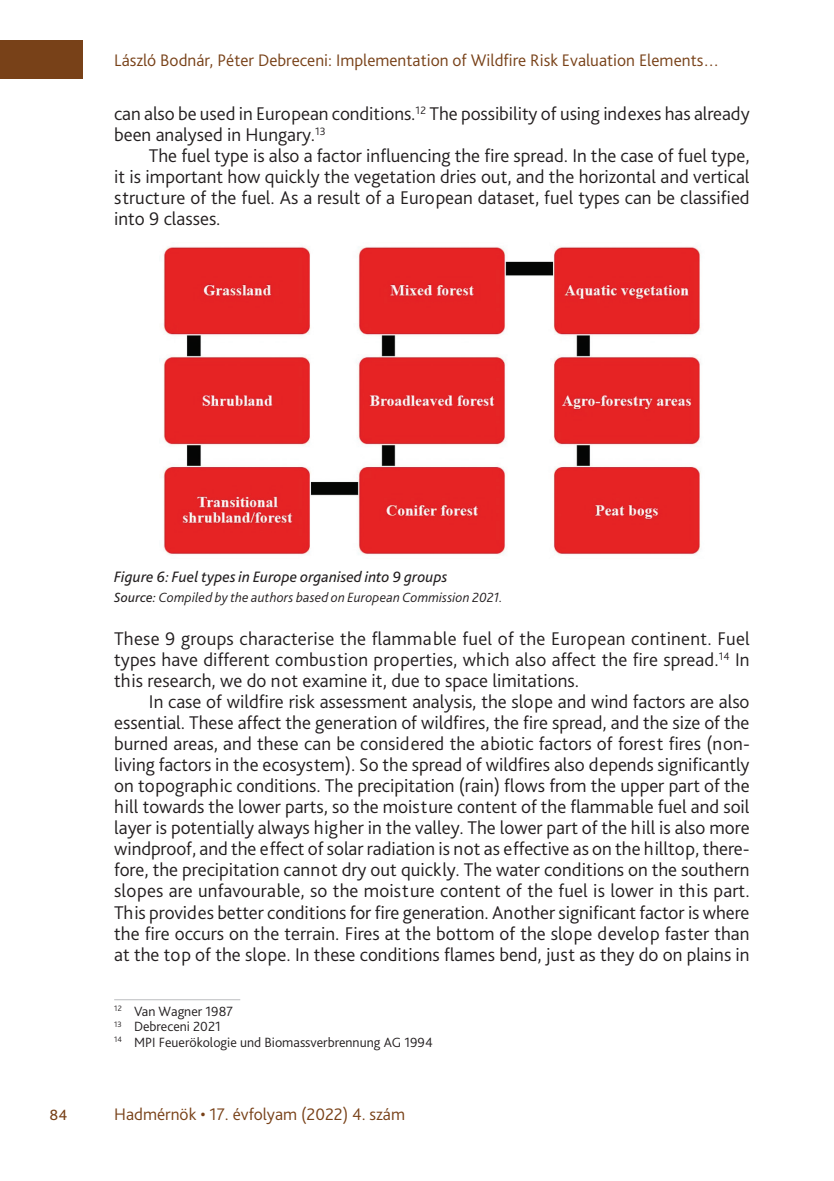
<style>
.page{position:relative;width:834px;height:1181px;background:#fff}
.page>*{position:absolute;margin:0;border:0;box-sizing:border-box;transform-origin:0 0}
._3_szövegtörzs{font:300 19.25px/21px "Bliss Pro";color:#231f20;text-align:justify}
._3_1_első_bekezdés{font:300 19.25px/21px "Bliss Pro";color:#231f20;text-align:justify}
.t1{font:300 19.25px "Bliss Pro";color:#784118}
.t2{font:300 17.5px "Bliss Pro";color:#784118}
._8_Ábra__képalárás{font:italic 15.75px "Bliss Pro";letter-spacing:.01em;color:#231f20}
._6_Lábjegyzet{font:300 14px "Bliss Pro";color:#231f20}
._8_ábra_forrás{font:italic 300 14px "Bliss Pro";letter-spacing:.015em;color:#231f20}
.s1{font-weight:400}
</style>
<div class="page">
<div style="left:0;top:41px;width:83px;height:38px;background:#784118"></div>
<img style="left:163px;top:246px;width:538px;height:309px">
<hr style="left:114px;top:999px;width:126px;height:1px;background:#bcbdc0">
<p class="t2" style="left:114px;top:49px;width:606px">László Bodnár, Péter Debreceni: Implementation of Wildfire Risk Evaluation Elements…</p>
<p class="_3_szövegtörzs" style="left:114px;top:103px;width:637px">can also be used in European conditions.<sup>12</sup> The possibility of using indexes has already been analysed in Hungary.<sup>13</sup></p>
<p class="_3_szövegtörzs" style="left:114px;top:145px;width:637px;text-indent:35px">The fuel type is also a factor influencing the fire spread. In the case of fuel type, it is important how quickly the vegetation dries out, and the horizontal and vertical structure of the fuel. As a result of a European dataset, fuel types can be classified into 9 classes.</p>
<p class="_8_Ábra__képalárás" style="left:114px;top:567px;width:335px">Figure 6: Fuel types in Europe organised into 9 groups</p>
<p class="_8_ábra_forrás" style="left:114px;top:589px;width:390px"><span class="s1">Source:</span> Compiled by the authors based on European Commission 2021.</p>
<p class="_3_1_első_bekezdés" style="left:114px;top:628px;width:637px">These 9 groups characterise the flammable fuel of the European continent. Fuel types have different combustion properties, which also affect the fire spread.<sup>14</sup> In this research, we do not examine it, due to space limitations.</p>
<p class="_3_szövegtörzs" style="left:114px;top:691px;width:637px;text-indent:35px">In case of wildfire risk assessment analysis, the slope and wind factors are also essential. These affect the generation of wildfires, the fire spread, and the size of the burned areas, and these can be considered the abiotic factors of forest fires (non&shy;living factors in the ecosystem). So the spread of wildfires also depends significantly on topographic conditions. The precipitation (rain) flows from the upper part of the hill towards the lower parts, so the moisture content of the flammable fuel and soil layer is potentially always higher in the valley. The lower part of the hill is also more windproof, and the effect of solar radiation is not as effective as on the hilltop, there&shy;fore, the precipitation cannot dry out quickly. The water conditions on the southern slopes are unfavourable, so the moisture content of the fuel is lower in this part.<br>This provides better conditions for fire generation. Another significant factor is where the fire occurs on the terrain. Fires at the bottom of the slope develop faster than at the top of the slope. In these conditions flames bend, just as they do on plains in</p>
<p class="_6_Lábjegyzet" style="left:114px;top:1002px;width:120px"><sup>12</sup> Van Wagner 1987</p>
<p class="_6_Lábjegyzet" style="left:114px;top:1018px;width:108px"><sup>13</sup> Debreceni 2021</p>
<p class="_6_Lábjegyzet" style="left:114px;top:1033px;width:320px"><sup>14</sup> MPI Feuerökologie und Biomassverbrennung AG 1994</p>
<p class="t1" style="left:50px;top:1102px;width:19px">84</p>
<p class="t2" style="left:114px;top:1103px;width:292px">Hadmérnök • 17. évfolyam (2022) 4. szám</p>
</div>
